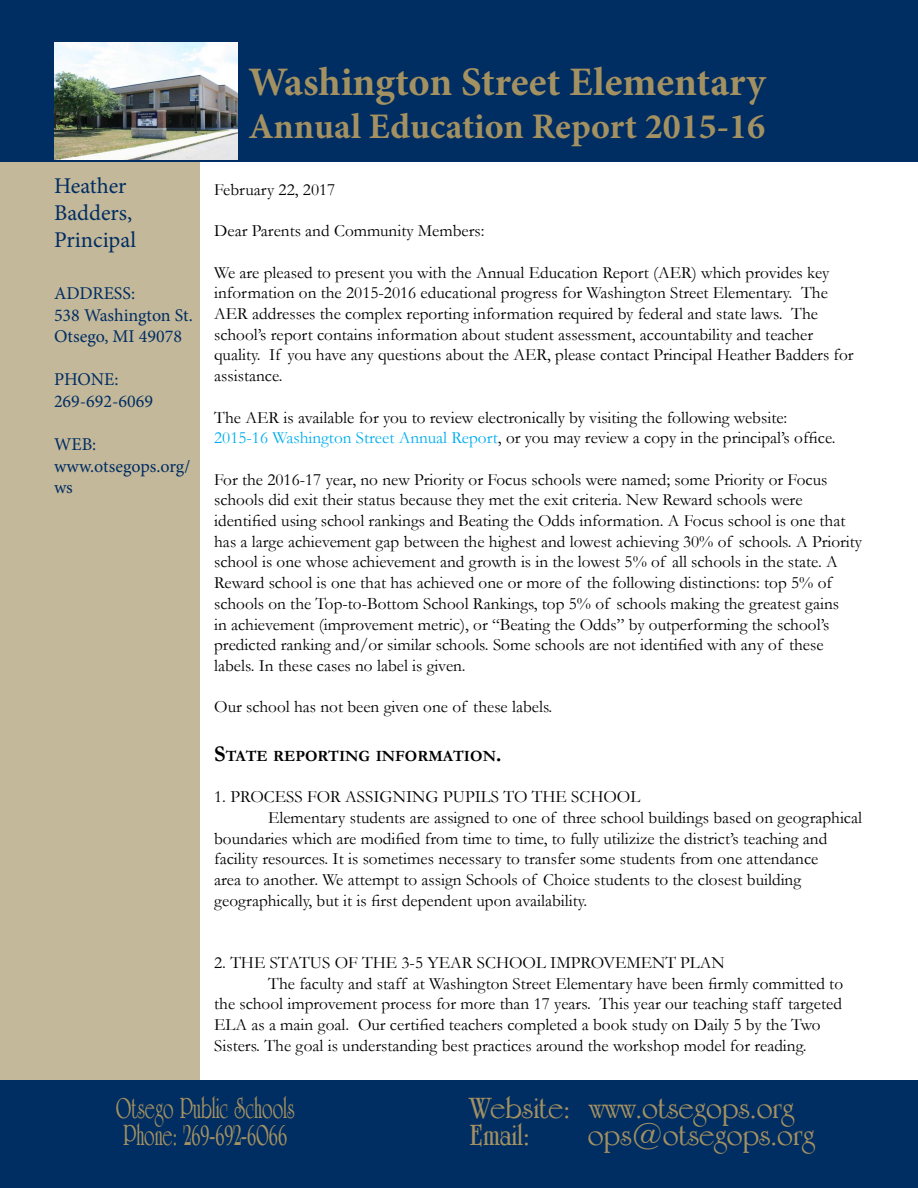
<style>
.page{position:relative;width:918px;height:1188px;background:#fff}
.page>*{position:absolute;margin:0;border:0;box-sizing:border-box;transform-origin:0 0}
.t1{font:700 40.5px "Minion Pro";letter-spacing:-.005em;color:#a39161}
.t2{font:700 36px "Minion Pro";color:#a39161}
.t3{font:700 31.5px/27px "University Roman BT";color:#a39161}
.t4{font:700 31.5px/27px "University Roman BT";color:#a39161;scale:.66 1}
.t5{font:22.5px/27px "Minion Pro";color:#002d62}
.t6{font:18px/21.6px "Minion Pro";color:#002d62}
.t7{font:17.25px/20.7px "Garamond";color:#000}
.t8{font:700 15.75px "Garamond";color:#000}
.s1{color:#00aeef}
.s2{font-size:22.5px}
</style>
<div class="page">
<div style="left:0;top:1080px;width:918px;height:108px;background:#002d62"></div>
<div style="left:0;top:162px;width:200px;height:918px;background:#c4b89a"></div>
<div style="left:0;top:0;width:918px;height:162px;background:#002d62"></div>
<img style="left:54px;top:42px;width:184px;height:117px">
<h3 class="t5" style="left:54px;top:172px;width:84px">Heather<br>Badders,<br>Principal</h3>
<p class="t6" style="left:54px;top:282px;width:140px">ADDRESS:<br>538 Washington St.<br>Otsego, MI 49078</p>
<p class="t6" style="left:54px;top:369px;width:101px">PHONE:<br>269-692-6069</p>
<p class="t6" style="left:54px;top:434px;width:138px">WEB: www.otsegops.org/ ws</p>
<h1 class="t1" style="left:248px;top:54px;width:519px">Washington Street Elementary</h1>
<h2 class="t2" style="left:248px;top:101px;width:518px">Annual Education Report 2015-16</h2>
<p class="t7" style="left:214px;top:179px;width:123px">February 22, 2017</p>
<p class="t7" style="left:214px;top:220px;width:272px">Dear Parents and Community Members:</p>
<p class="t7" style="left:214px;top:261px;width:641px">We are pleased to present you with the Annual Education Report (AER) which provides key information on the 2015-2016 educational progress for Washington Street Elementary. The AER addresses the complex reporting information required by federal and state laws. The school’s report contains information about student assessment, accountability and teacher quality. If you have any questions about the AER, please contact Principal Heather Badders for assistance.</p>
<p class="t7" style="left:214px;top:406px;width:623px">The AER is available for you to review electronically by visiting the following website:<br><span class="s1">2015-16 Washington Street Annual Report</span>, or you may review a copy in the principal’s office.</p>
<p class="t7" style="left:214px;top:468px;width:649px">For the 2016-17 year, no new Priority or Focus schools were named; some Priority or Focus schools did exit their status because they met the exit criteria. New Reward schools were identified using school rankings and Beating the Odds information. A Focus school is one that has a large achievement gap between the highest and lowest achieving 30% of schools. A Priority school is one whose achievement and growth is in the lowest 5% of all schools in the state. A Reward school is one that has achieved one or more of the following distinctions: top 5% of schools on the Top-to-Bottom School Rankings, top 5% of schools making the greatest gains<br>in achievement (improvement metric), or “Beating the Odds” by outperforming the school’s predicted ranking and/or similar schools. Some schools are not identified with any of these labels. In these cases no label is given.</p>
<p class="t7" style="left:214px;top:696px;width:340px">Our school has not been given one of these labels.</p>
<p class="t8" style="left:214px;top:745px;width:289px"><span class="s2">S</span>TATE REPORTING INFORMATION<span class="s2">.</span></p>
<p class="t7" style="left:214px;top:786px;width:428px">1. PROCESS FOR ASSIGNING PUPILS TO THE SCHOOL</p>
<p class="t7" style="left:268px;top:807px;width:595px">Elementary students are assigned to one of three school buildings based on geographical</p>
<p class="t7" style="left:214px;top:828px;width:615px">boundaries which are modified from time to time, to fully utilizize the district’s teaching and</p>
<p class="t7" style="left:214px;top:848px;width:606px">facility resources. It is sometimes necessary to transfer some students from one attendance</p>
<p class="t7" style="left:214px;top:869px;width:588px">area to another. We attempt to assign Schools of Choice students to the closest building</p>
<p class="t7" style="left:214px;top:890px;width:375px">geographically, but it is first dependent upon availability.</p>
<p class="t7" style="left:214px;top:952px;width:512px">2. THE STATUS OF THE 3-5 YEAR SCHOOL IMPROVEMENT PLAN</p>
<p class="t7" style="left:268px;top:972px;width:576px">The faculty and staff at Washington Street Elementary have been firmly committed to</p>
<p class="t7" style="left:214px;top:993px;width:629px">the school improvement process for more than 17 years. This year our teaching staff targeted</p>
<p class="t7" style="left:214px;top:1014px;width:608px">ELA as a main goal. Our certified teachers completed a book study on Daily 5 by the Two</p>
<p class="t7" style="left:214px;top:1035px;width:594px">Sisters. The goal is understanding best practices around the workshop model for reading.</p>
<h3 class="t4" style="left:116px;top:1095px;width:272px">Otsego Public Schools<br>Phone: 269-692-6066</h3>
<h3 class="t3" style="left:470px;top:1095px;width:326px">Website: www.otsegops.org<br>Email:</h3>
<h3 class="t3" style="left:588px;top:1122px;width:228px">ops@otsegops.org</h3>
</div>
